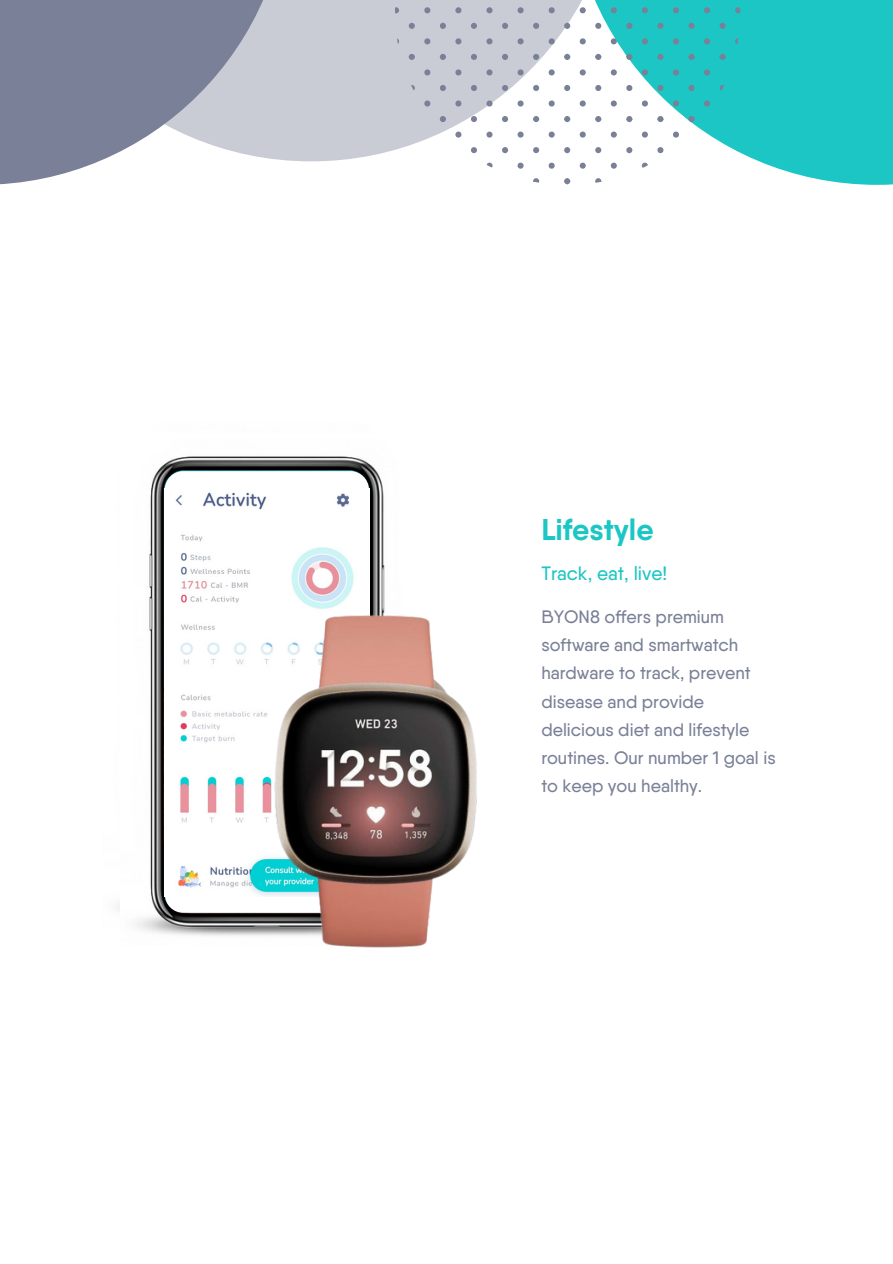
<style>
.page{position:relative;width:893px;height:1264px;background:#fff}
.page>*{position:absolute;margin:0;border:0;box-sizing:border-box;transform-origin:0 0}
.t1{font:700 30px "Qanelas";color:#1bc6c4}
.t2{font:500 19.35px "Qanelas";color:#1bc6c4}
.t3{font:500 18px/28px "Qanelas";color:#7a8097}
</style>
<div class="page">
<svg style="left:289px;top:0;width:280px;height:161px;fill:#c9ccd5"></svg>
<svg style="left:569px;top:0;width:323px;height:185px;fill:#1bc6c4"></svg>
<svg style="left:0;top:0;width:289px;height:185px;fill:#7a8097"></svg>
<svg style="left:719px;top:23px;width:6px;height:6px"></svg>
<svg style="left:704px;top:38px;width:6px;height:6px"></svg>
<svg style="left:735px;top:38px;width:5px;height:6px"></svg>
<svg style="left:704px;top:7px;width:6px;height:6px"></svg>
<svg style="left:735px;top:7px;width:5px;height:6px"></svg>
<svg style="left:719px;top:85px;width:6px;height:6px"></svg>
<svg style="left:704px;top:100px;width:6px;height:6px"></svg>
<svg style="left:735px;top:100px;width:5px;height:6px"></svg>
<svg style="left:704px;top:69px;width:6px;height:6px"></svg>
<svg style="left:735px;top:69px;width:5px;height:6px"></svg>
<svg style="left:719px;top:54px;width:6px;height:6px"></svg>
<svg style="left:719px;top:147px;width:6px;height:6px"></svg>
<svg style="left:704px;top:163px;width:6px;height:6px"></svg>
<svg style="left:735px;top:163px;width:5px;height:6px"></svg>
<svg style="left:704px;top:132px;width:6px;height:6px"></svg>
<svg style="left:735px;top:132px;width:5px;height:6px"></svg>
<svg style="left:719px;top:116px;width:6px;height:6px"></svg>
<svg style="left:719px;top:178px;width:6px;height:6px"></svg>
<svg style="left:688px;top:23px;width:6px;height:6px"></svg>
<svg style="left:657px;top:23px;width:6px;height:6px"></svg>
<svg style="left:641px;top:38px;width:7px;height:6px"></svg>
<svg style="left:673px;top:38px;width:6px;height:6px"></svg>
<svg style="left:641px;top:7px;width:7px;height:6px"></svg>
<svg style="left:673px;top:7px;width:6px;height:6px"></svg>
<svg style="left:688px;top:85px;width:6px;height:6px"></svg>
<svg style="left:657px;top:85px;width:6px;height:6px"></svg>
<svg style="left:641px;top:100px;width:7px;height:6px"></svg>
<svg style="left:673px;top:100px;width:6px;height:6px"></svg>
<svg style="left:641px;top:69px;width:7px;height:6px"></svg>
<svg style="left:673px;top:69px;width:6px;height:6px"></svg>
<svg style="left:688px;top:54px;width:6px;height:6px"></svg>
<svg style="left:657px;top:54px;width:6px;height:6px"></svg>
<svg style="left:688px;top:147px;width:6px;height:6px"></svg>
<svg style="left:657px;top:147px;width:6px;height:6px"></svg>
<svg style="left:641px;top:163px;width:7px;height:6px"></svg>
<svg style="left:673px;top:163px;width:6px;height:6px"></svg>
<svg style="left:641px;top:132px;width:7px;height:6px"></svg>
<svg style="left:673px;top:132px;width:6px;height:6px"></svg>
<svg style="left:688px;top:116px;width:6px;height:6px"></svg>
<svg style="left:657px;top:116px;width:6px;height:6px"></svg>
<svg style="left:688px;top:178px;width:6px;height:6px"></svg>
<svg style="left:657px;top:178px;width:6px;height:6px"></svg>
<svg style="left:626px;top:23px;width:6px;height:6px"></svg>
<svg style="left:595px;top:23px;width:6px;height:6px"></svg>
<svg style="left:579px;top:38px;width:6px;height:6px"></svg>
<svg style="left:610px;top:38px;width:6px;height:6px"></svg>
<svg style="left:579px;top:7px;width:6px;height:6px"></svg>
<svg style="left:610px;top:7px;width:6px;height:6px"></svg>
<svg style="left:626px;top:85px;width:6px;height:6px"></svg>
<svg style="left:595px;top:85px;width:6px;height:6px"></svg>
<svg style="left:579px;top:100px;width:6px;height:6px"></svg>
<svg style="left:610px;top:100px;width:6px;height:6px"></svg>
<svg style="left:579px;top:69px;width:6px;height:6px"></svg>
<svg style="left:610px;top:69px;width:6px;height:6px"></svg>
<svg style="left:626px;top:54px;width:6px;height:6px"></svg>
<svg style="left:595px;top:54px;width:6px;height:6px"></svg>
<svg style="left:626px;top:147px;width:6px;height:6px"></svg>
<svg style="left:595px;top:147px;width:6px;height:6px"></svg>
<svg style="left:579px;top:163px;width:6px;height:6px"></svg>
<svg style="left:610px;top:163px;width:6px;height:6px"></svg>
<svg style="left:579px;top:132px;width:6px;height:6px"></svg>
<svg style="left:610px;top:132px;width:6px;height:6px"></svg>
<svg style="left:626px;top:116px;width:6px;height:6px"></svg>
<svg style="left:595px;top:116px;width:6px;height:6px"></svg>
<svg style="left:626px;top:178px;width:6px;height:6px"></svg>
<svg style="left:595px;top:178px;width:6px;height:6px"></svg>
<svg style="left:564px;top:23px;width:6px;height:6px"></svg>
<svg style="left:533px;top:23px;width:6px;height:6px"></svg>
<svg style="left:517px;top:38px;width:6px;height:6px"></svg>
<svg style="left:548px;top:38px;width:6px;height:6px"></svg>
<svg style="left:517px;top:7px;width:6px;height:6px"></svg>
<svg style="left:548px;top:7px;width:6px;height:6px"></svg>
<svg style="left:564px;top:85px;width:6px;height:6px"></svg>
<svg style="left:533px;top:85px;width:6px;height:6px"></svg>
<svg style="left:517px;top:100px;width:6px;height:6px"></svg>
<svg style="left:548px;top:100px;width:6px;height:6px"></svg>
<svg style="left:517px;top:69px;width:6px;height:6px"></svg>
<svg style="left:548px;top:69px;width:6px;height:6px"></svg>
<svg style="left:564px;top:54px;width:6px;height:6px"></svg>
<svg style="left:533px;top:54px;width:6px;height:6px"></svg>
<svg style="left:564px;top:147px;width:6px;height:6px"></svg>
<svg style="left:533px;top:147px;width:6px;height:6px"></svg>
<svg style="left:517px;top:163px;width:6px;height:6px"></svg>
<svg style="left:548px;top:163px;width:6px;height:6px"></svg>
<svg style="left:517px;top:132px;width:6px;height:6px"></svg>
<svg style="left:548px;top:132px;width:6px;height:6px"></svg>
<svg style="left:564px;top:116px;width:6px;height:6px"></svg>
<svg style="left:533px;top:116px;width:6px;height:6px"></svg>
<svg style="left:564px;top:178px;width:6px;height:6px"></svg>
<svg style="left:533px;top:178px;width:6px;height:5px"></svg>
<svg style="left:502px;top:23px;width:6px;height:6px"></svg>
<svg style="left:471px;top:23px;width:6px;height:6px"></svg>
<svg style="left:455px;top:38px;width:6px;height:6px"></svg>
<svg style="left:486px;top:38px;width:6px;height:6px"></svg>
<svg style="left:455px;top:7px;width:6px;height:6px"></svg>
<svg style="left:486px;top:7px;width:6px;height:6px"></svg>
<svg style="left:502px;top:85px;width:6px;height:6px"></svg>
<svg style="left:471px;top:85px;width:6px;height:6px"></svg>
<svg style="left:455px;top:100px;width:6px;height:6px"></svg>
<svg style="left:486px;top:100px;width:6px;height:6px"></svg>
<svg style="left:455px;top:69px;width:6px;height:6px"></svg>
<svg style="left:486px;top:69px;width:6px;height:6px"></svg>
<svg style="left:502px;top:54px;width:6px;height:6px"></svg>
<svg style="left:471px;top:54px;width:6px;height:6px"></svg>
<svg style="left:502px;top:147px;width:6px;height:6px"></svg>
<svg style="left:471px;top:147px;width:6px;height:6px"></svg>
<svg style="left:486px;top:163px;width:6px;height:5px"></svg>
<svg style="left:455px;top:132px;width:6px;height:6px"></svg>
<svg style="left:486px;top:132px;width:6px;height:6px"></svg>
<svg style="left:502px;top:116px;width:6px;height:6px"></svg>
<svg style="left:471px;top:116px;width:6px;height:6px"></svg>
<svg style="left:440px;top:23px;width:6px;height:6px"></svg>
<svg style="left:409px;top:23px;width:6px;height:6px"></svg>
<svg style="left:395px;top:38px;width:4px;height:6px"></svg>
<svg style="left:424px;top:38px;width:6px;height:6px"></svg>
<svg style="left:395px;top:7px;width:4px;height:6px"></svg>
<svg style="left:424px;top:7px;width:6px;height:6px"></svg>
<svg style="left:440px;top:85px;width:6px;height:6px"></svg>
<svg style="left:409px;top:85px;width:6px;height:6px"></svg>
<svg style="left:395px;top:100px;width:4px;height:6px"></svg>
<svg style="left:424px;top:100px;width:6px;height:6px"></svg>
<svg style="left:395px;top:69px;width:4px;height:6px"></svg>
<svg style="left:424px;top:69px;width:6px;height:6px"></svg>
<svg style="left:440px;top:54px;width:6px;height:6px"></svg>
<svg style="left:409px;top:54px;width:6px;height:6px"></svg>
<svg style="left:440px;top:147px;width:6px;height:6px"></svg>
<svg style="left:409px;top:147px;width:6px;height:6px"></svg>
<svg style="left:395px;top:132px;width:4px;height:6px"></svg>
<svg style="left:424px;top:132px;width:6px;height:6px"></svg>
<svg style="left:440px;top:116px;width:6px;height:6px"></svg>
<svg style="left:409px;top:116px;width:6px;height:6px"></svg>
<img style="left:135px;top:456px;width:250px;height:478px">
<div style="left:165px;top:471px;width:204px;height:37px;background:#fff;border-radius:18px"></div>
<img style="left:165px;top:492px;width:204px;height:404px">
<img style="left:173px;top:578px;width:304px;height:370px">
<p class="t1" style="left:541px;top:511px;width:114px">Lifestyle</p>
<p class="t2" style="left:541px;top:561px;width:127px">Track, eat, live!</p>
<p class="t3" style="left:541px;top:602px;width:236px">BYON8 offers premium software and smartwatch hardware to track, prevent disease and provide delicious diet and lifestyle routines. Our number 1 goal is to keep you healthy.</p>
</div>
